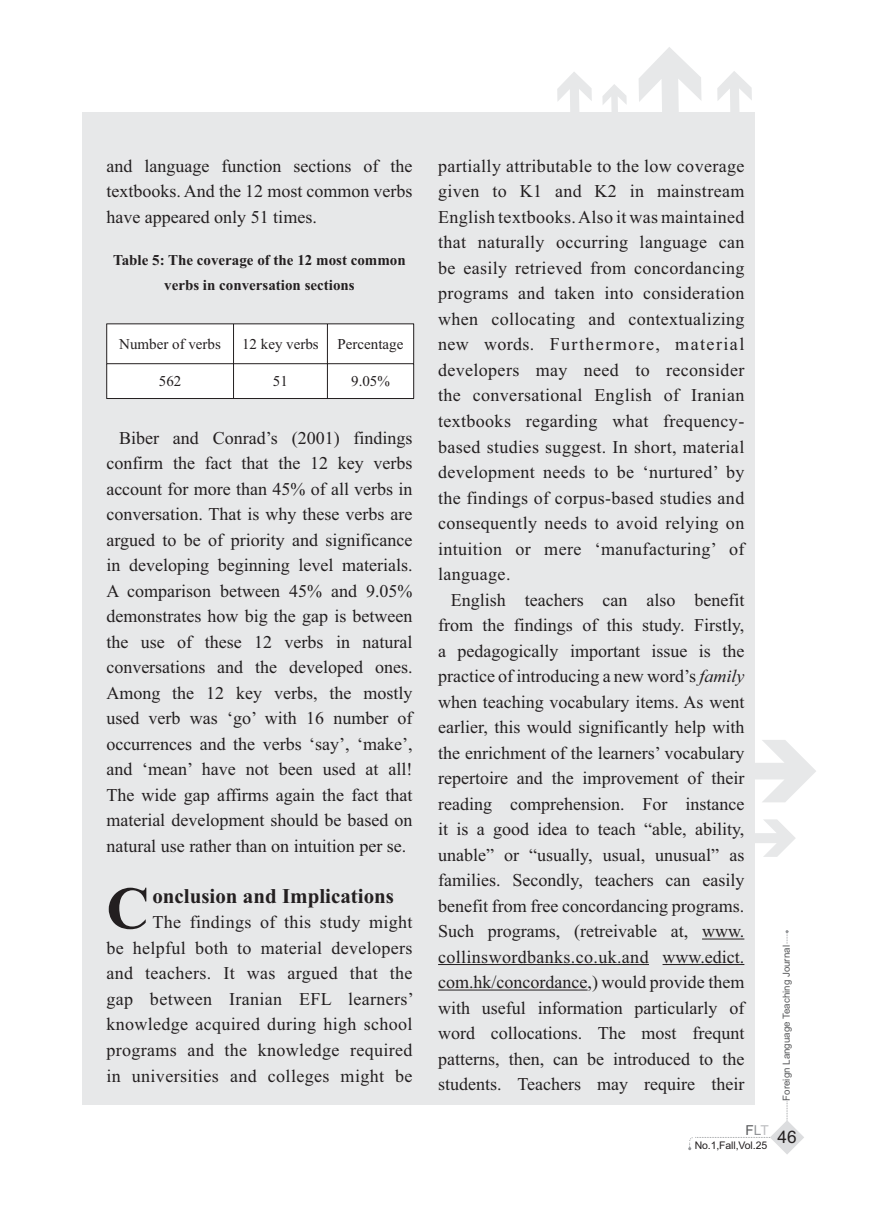
<style>
.page{position:relative;width:872px;height:1212px;background:#fff}
.page>*{position:absolute;margin:0;border:0;box-sizing:border-box;transform-origin:0 0}
.t1{font:700 60px "Times New Roman";color:#231f20}
.t2{font:700 21px "Times New Roman";color:#231f20}
.t3{font:18px/25.5px "Times New Roman";color:#231f20;text-align:justify}
.t4{font:17.25px "Arial";color:#231f20}
.t5{font:700 15px/25.5px "Times New Roman";color:#231f20;text-align:center}
.t6{font:15px "Times New Roman";color:#231f20}
.t7{font:10.5px "Arial";letter-spacing:-.01em;color:#231f20}
.t8{font:9.75px "Arial";color:#57585a}
.s1{font-style:italic}
</style>
<div class="page">
<svg style="left:755px;top:740px;width:61px;height:62px"></svg>
<svg style="left:755px;top:819px;width:41px;height:38px"></svg>
<div style="left:82px;top:112px;width:673px;height:992px;background:#e7e8e9"></div>
<div style="left:107px;top:324px;width:306px;height:74px;background:#fff"></div>
<hr style="left:327px;top:323px;width:87px;height:1px;background:#231f20">
<hr style="left:413px;top:324px;width:1px;height:39px;background:#231f20">
<hr style="left:233px;top:323px;width:94px;height:1px;background:#231f20">
<hr style="left:327px;top:324px;width:1px;height:39px;background:#231f20">
<hr style="left:106px;top:323px;width:127px;height:1px;background:#231f20">
<hr style="left:233px;top:324px;width:1px;height:39px;background:#231f20">
<hr style="left:106px;top:324px;width:1px;height:39px;background:#231f20">
<hr style="left:327px;top:363px;width:87px;height:1px;background:#231f20">
<hr style="left:413px;top:364px;width:1px;height:34px;background:#231f20">
<hr style="left:233px;top:363px;width:94px;height:1px;background:#231f20">
<hr style="left:327px;top:364px;width:1px;height:34px;background:#231f20">
<hr style="left:106px;top:363px;width:127px;height:1px;background:#231f20">
<hr style="left:233px;top:364px;width:1px;height:34px;background:#231f20">
<hr style="left:106px;top:364px;width:1px;height:34px;background:#231f20">
<hr style="left:106px;top:398px;width:308px;height:1px;background:#231f20">
<hr style="left:438px;top:964px;width:211px;height:1px;background:#231f20">
<hr style="left:662px;top:964px;width:82px;height:1px;background:#231f20">
<hr style="left:438px;top:989px;width:149px;height:1px;background:#231f20">
<svg style="left:717px;top:71px;width:35px;height:41px"></svg>
<svg style="left:639px;top:47px;width:62px;height:65px"></svg>
<svg style="left:602px;top:84px;width:24px;height:28px"></svg>
<svg style="left:557px;top:72px;width:35px;height:40px"></svg>
<svg style="left:688px;top:930px;width:116px;height:224px"></svg>
<div style="left:782px;top:944px;width:9px;height:157px;background:#fff"></div>
<p class="t3" style="left:106px;top:155px;width:308px">and language function sections of the textbooks. And the 12 most common verbs have appeared only 51 times.</p>
<p class="t5" style="left:113px;top:249px;width:294px">Table 5: The coverage of the 12 most common verbs in conversation sections</p>
<p class="t6" style="left:119px;top:338px;width:103px">Number of verbs</p>
<p class="t6" style="left:242px;top:338px;width:78px">12 key verbs</p>
<p class="t6" style="left:338px;top:338px;width:67px">Percentage</p>
<p class="t6" style="left:159px;top:376px;width:24px">562</p>
<p class="t6" style="left:273px;top:376px;width:16px">51</p>
<p class="t6" style="left:351px;top:376px;width:40px">9.05%</p>
<p class="t3" style="left:106px;top:427px;width:308px;text-indent:13px">Biber and Conrad’s (2001) findings confirm the fact that the 12 key verbs account for more than 45% of all verbs in conversation. That is why these verbs are argued to be of priority and significance in developing beginning level materials.<br>A comparison between 45% and 9.05% demonstrates how big the gap is between the use of these 12 verbs in natural conversations and the developed ones.<br>Among the 12 key verbs, the mostly used verb was ‘go’ with 16 number of occurrences and the verbs ‘say’, ‘make’, and ‘mean’ have not been used at all!<br>The wide gap affirms again the fact that material development should be based on natural use rather than on intuition per se.</p>
<p class="t2" style="left:152px;top:889px;width:243px">onclusion and Implications</p>
<p class="t3" style="left:106px;top:911px;width:309px;text-indent:46px">The findings of this study might be helpful both to material developers and teachers. It was argued that the gap between Iranian EFL learners’ knowledge acquired during high school programs and the knowledge required in universities and colleges might be</p>
<h1 class="t1" style="left:106px;top:888px;width:45px">C</h1>
<p class="t3" style="left:438px;top:155px;width:308px">partially attributable to the low coverage given to K1 and K2 in mainstream English textbooks. Also it was maintained that naturally occurring language can be easily retrieved from concordancing programs and taken into consideration when collocating and contextualizing new words. Furthermore, material developers may need to reconsider the conversational English of Iranian textbooks regarding what frequency&shy;based studies suggest. In short, material development needs to be ‘nurtured’ by the findings of corpus-based studies and consequently needs to avoid relying on intuition or mere ‘manufacturing’ of language.</p>
<p class="t3" style="left:438px;top:588px;width:308px;text-indent:13px">English teachers can also benefit from the findings of this study. Firstly, a pedagogically important issue is the practice of introducing a new word’s <span class="s1">family </span>when teaching vocabulary items. As went earlier, this would significantly help with the enrichment of the learners’ vocabulary repertoire and the improvement of their reading comprehension. For instance it is a good idea to teach “able, ability, unable” or “usually, usual, unusual” as families. Secondly, teachers can easily benefit from free concordancing programs.<br>Such programs, (retreivable at, www. collinswordbanks.co.uk.and www.edict. com.hk/concordance,) would provide them with useful information particularly of word collocations. The most frequnt patterns, then, can be introduced to the students. Teachers may require their</p>
<p class="t8" style="left:782px;top:1101px;width:157px;rotate:-90deg">Foreign Language Teaching Journal</p>
<p class="t4" style="left:745px;top:1130px;width:53px"><sup>F</sup><sup>L</sup><sup>T</sup> 46</p>
<p class="t7" style="left:694px;top:1141px;width:74px">No.1,Fall,Vol.25</p>
</div>
